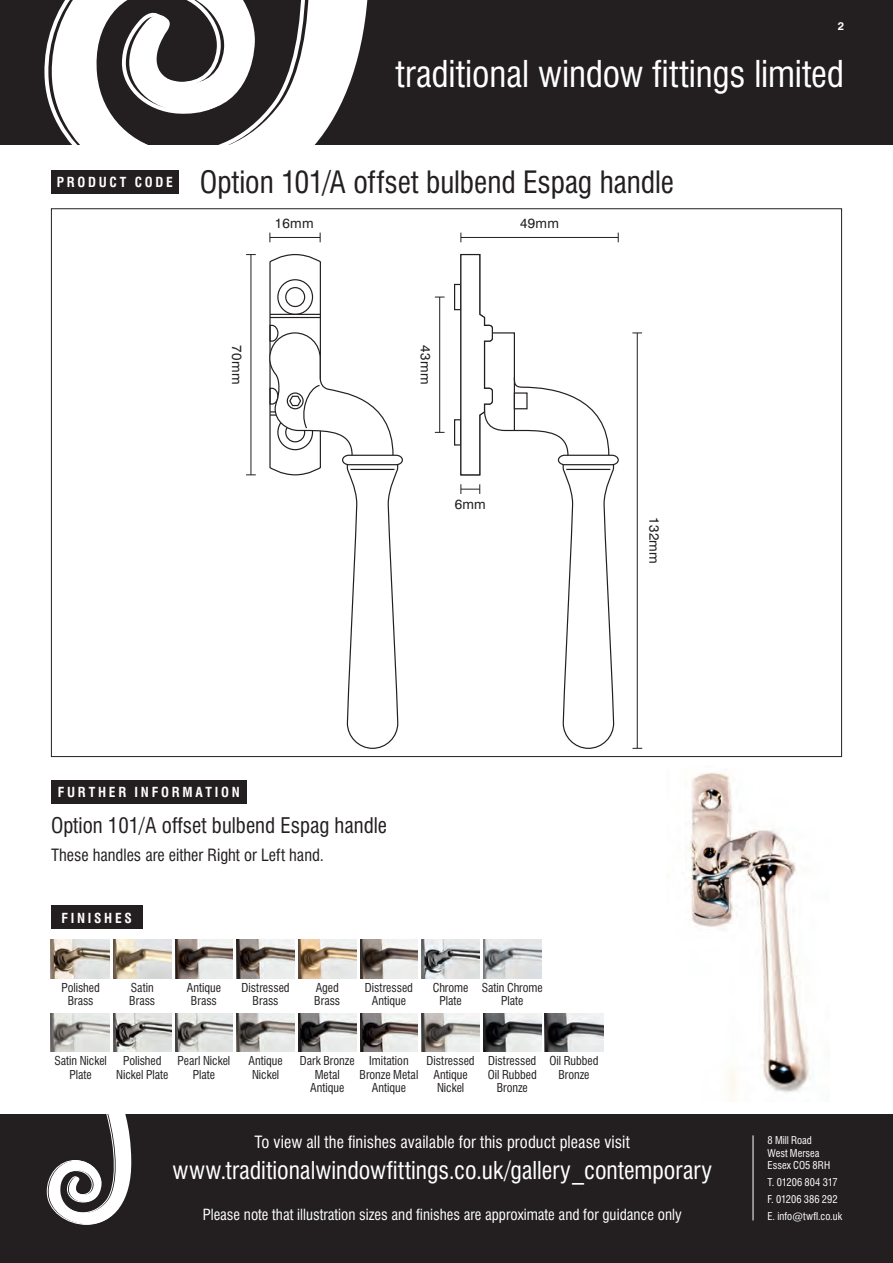
<style>
.page{position:relative;width:893px;height:1263px;background:#fff}
.page>*{position:absolute;margin:0;border:0;box-sizing:border-box;transform-origin:0 0}
.t1{font:condensed 36px "Swiss 721 BT";letter-spacing:-.005em;color:#fff}
.t2{font:condensed 30px "Swiss 721 BT";letter-spacing:-.005em;color:#231f20}
.t3{font:condensed 24px "Swiss 721 BT";color:#fff}
.t4{font:condensed 21px "Swiss 721 BT";color:#231f20}
.t5{font:condensed 16.5px "Swiss 721 BT";letter-spacing:.005em;color:#fff}
.t6{font:condensed 16.5px "Swiss 721 BT";color:#231f20}
.t7{font:condensed 15px "Swiss 721 BT";color:#fff}
.t8{font:700 condensed 13.5px "Swiss 721 BT";letter-spacing:.2em;color:#fff}
.t9{font:13.5px "Swiss 721 BT";letter-spacing:.02em;color:#231f20}
.t10{font:condensed 12px/13.5px "Swiss 721 BT";letter-spacing:-.005em;color:#231f20;text-align:center}
.t11{font:700 11.25px "Swiss 721 BT";color:#fff}
.t12{font:condensed 10.5px/12.8px "Swiss 721 BT";color:#fff}
</style>
<div class="page">
<div style="left:0;top:1114px;width:893px;height:149px;background:#231f20"></div>
<div style="left:0;top:0;width:893px;height:145px;background:#231f20"></div>
<svg style="left:45px;top:0;width:321px;height:194px"></svg>
<hr style="left:753px;top:1135px;width:1px;height:85px;background:#fff">
<svg style="left:47px;top:1114px;width:85px;height:111px"></svg>
<img style="left:686px;top:772px;width:124px;height:329px">
<div style="left:454px;top:284px;width:7px;height:26px;border:1px solid #231f20"></div>
<div style="left:454px;top:419px;width:7px;height:27px;border:1px solid #231f20"></div>
<svg style="left:269px;top:254px;width:134px;height:495px"></svg>
<div style="left:287px;top:392px;width:17px;height:17px;border:1px solid #231f20;border-radius:50%"></div>
<hr style="left:461px;top:237px;width:157px;height:1px;background:#231f20">
<hr style="left:637px;top:333px;width:1px;height:415px;background:#231f20">
<hr style="left:251px;top:255px;width:1px;height:220px;background:#231f20">
<hr style="left:439px;top:297px;width:1px;height:135px;background:#231f20">
<hr style="left:270px;top:237px;width:50px;height:1px;background:#231f20">
<svg style="left:460px;top:253px;width:159px;height:496px"></svg>
<div style="left:51px;top:170px;width:128px;height:23px;background:#231f20"></div>
<svg style="left:171px;top:1013px;width:1px;height:39px"></svg>
<svg style="left:236px;top:1013px;width:1px;height:39px"></svg>
<svg style="left:356px;top:1013px;width:1px;height:39px"></svg>
<svg style="left:421px;top:1013px;width:1px;height:39px"></svg>
<svg style="left:541px;top:1013px;width:4px;height:39px"></svg>
<svg style="left:171px;top:940px;width:1px;height:38px"></svg>
<svg style="left:236px;top:940px;width:1px;height:38px"></svg>
<svg style="left:356px;top:940px;width:1px;height:38px"></svg>
<svg style="left:421px;top:940px;width:1px;height:38px"></svg>
<svg style="left:541px;top:940px;width:1px;height:38px"></svg>
<img style="left:51px;top:940px;width:59px;height:38px">
<img style="left:113px;top:940px;width:58px;height:38px">
<img style="left:175px;top:940px;width:58px;height:38px">
<img style="left:237px;top:940px;width:58px;height:38px">
<img style="left:298px;top:940px;width:58px;height:38px">
<img style="left:360px;top:940px;width:58px;height:38px">
<img style="left:422px;top:940px;width:58px;height:38px">
<img style="left:483px;top:940px;width:58px;height:38px">
<img style="left:51px;top:1013px;width:59px;height:39px">
<img style="left:113px;top:1013px;width:58px;height:39px">
<img style="left:175px;top:1013px;width:58px;height:39px">
<img style="left:237px;top:1013px;width:58px;height:39px">
<img style="left:298px;top:1013px;width:58px;height:39px">
<img style="left:360px;top:1013px;width:58px;height:39px">
<img style="left:422px;top:1013px;width:58px;height:39px">
<img style="left:483px;top:1013px;width:58px;height:39px">
<img style="left:545px;top:1013px;width:59px;height:39px">
<div style="left:51px;top:906px;width:91px;height:23px;background:#231f20"></div>
<div style="left:51px;top:780px;width:196px;height:24px;background:#231f20"></div>
<p class="t11" style="left:838px;top:19px;width:8px">2</p>
<h1 class="t1" style="left:396px;top:52px;width:450px">traditional window fittings limited</h1>
<p class="t8" style="left:57px;top:174px;width:118px">PRODUCT CODE</p>
<h2 class="t2" style="left:200px;top:164px;width:476px">Option 101/A offset bulbend Espag handle</h2>
<p class="t9" style="left:275px;top:215px;width:40px">16mm</p>
<p class="t9" style="left:520px;top:215px;width:40px">49mm</p>
<p class="t9" style="left:245px;top:345px;width:40px;rotate:90deg">70mm</p>
<p class="t9" style="left:434px;top:345px;width:40px;rotate:90deg">43mm</p>
<p class="t9" style="left:455px;top:496px;width:33px">6mm</p>
<p class="t9" style="left:662px;top:517px;width:48px;rotate:90deg">132mm</p>
<p class="t8" style="left:58px;top:784px;width:183px">FURTHER INFORMATION</p>
<h3 class="t4" style="left:51px;top:812px;width:337px">Option 101/A offset bulbend Espag handle</h3>
<h3 class="t6" style="left:51px;top:845px;width:275px">These handles are either Right or Left hand.</h3>
<p class="t8" style="left:62px;top:910px;width:72px">FINISHES</p>
<p class="t10" style="left:61px;top:980px;width:40px">Polished<br>Brass</p>
<p class="t10" style="left:129px;top:980px;width:27px;text-align:left">Satin<br>Brass</p>
<p class="t10" style="left:187px;top:980px;width:36px">Antique<br>Brass</p>
<p class="t10" style="left:242px;top:980px;width:50px">Distressed<br>Brass</p>
<p class="t10" style="left:314px;top:980px;width:27px;text-align:left">Aged<br>Brass</p>
<p class="t10" style="left:365px;top:980px;width:50px">Distressed<br>Antique</p>
<p class="t10" style="left:433px;top:980px;width:37px">Chrome<br>Plate</p>
<p class="t10" style="left:482px;top:980px;width:63px">Satin Chrome<br>Plate</p>
<p class="t10" style="left:54px;top:1054px;width:54px">Satin Nickel<br>Plate</p>
<p class="t10" style="left:116px;top:1054px;width:54px">Polished<br>Nickel Plate</p>
<p class="t10" style="left:178px;top:1054px;width:54px">Pearl Nickel<br>Plate</p>
<p class="t10" style="left:248px;top:1054px;width:36px;text-align:left">Antique<br>Nickel</p>
<p class="t10" style="left:300px;top:1054px;width:56px">Dark Bronze<br>Metal<br>Antique</p>
<p class="t10" style="left:360px;top:1054px;width:60px">Imitation<br>Bronze Metal<br>Antique</p>
<p class="t10" style="left:427px;top:1054px;width:50px">Distressed<br>Antique<br>Nickel</p>
<p class="t10" style="left:488px;top:1054px;width:51px">Distressed<br>Oil Rubbed<br>Bronze</p>
<p class="t10" style="left:549px;top:1054px;width:51px">Oil Rubbed<br>Bronze</p>
<h3 class="t5" style="left:255px;top:1132px;width:377px">To view all the finishes available for this product please visit</h3>
<h3 class="t3" style="left:173px;top:1155px;width:541px">www.traditionalwindowfittings.co.uk/gallery_contemporary</h3>
<p class="t7" style="left:203px;top:1206px;width:480px">Please note that illustration sizes and finishes are approximate and for guidance only</p>
<p class="t12" style="left:768px;top:1134px;width:64px">8 Mill Road<br>West Mersea<br>Essex CO5 8RH</p>
<p class="t12" style="left:768px;top:1174px;width:76px;line-height:17px">T. 01206 804 317<br>F. 01206 386 292<br>E. info@twfl.co.uk</p>
</div>
